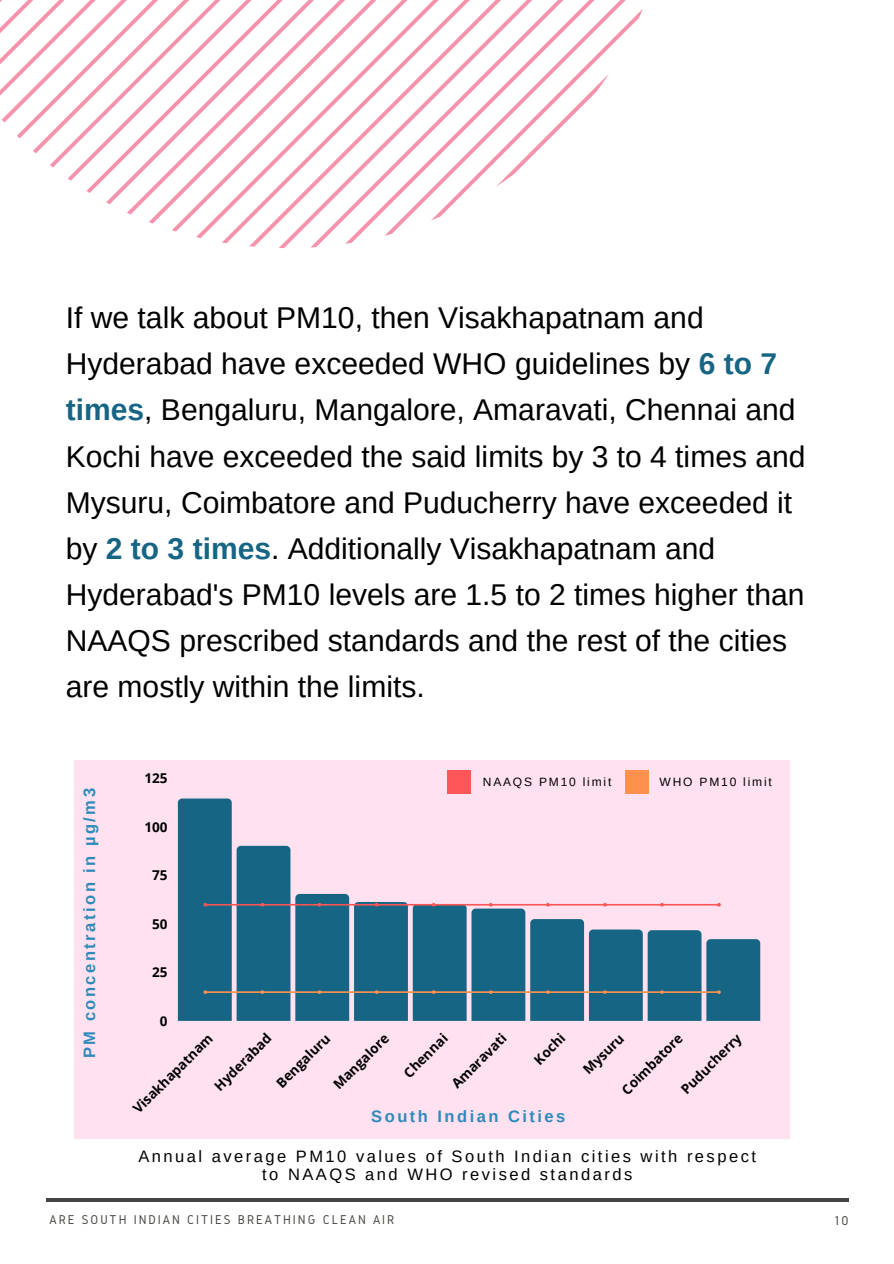
<style>
.page{position:relative;width:894px;height:1264px;background:#fff}
.page>*{position:absolute;margin:0;border:0;box-sizing:border-box;transform-origin:0 0}
.t1{font:30px/46.2px "Arimo";color:#000}
.t2{font:16.5px/18px "Arimo";letter-spacing:.15em;color:#000;text-align:center}
.t3{font:700 16.5px "Arimo";letter-spacing:.15em;color:#2d8bba}
.t4{font:700 13.5px "Open Sans";color:#000}
.t5{font:13.2px "Gidole";letter-spacing:.15em;color:#444440}
.t6{font:12px "Arimo";letter-spacing:.15em;color:#000}
.s1{font-weight:700;color:#176585}
</style>
<div class="page">
<hr style="left:46px;top:1198px;width:802px;height:3px;background:#444440">
<div style="left:74px;top:760px;width:715px;height:378px;background:#ffe1f0"></div>
<svg style="left:178px;top:798px;width:582px;height:222px"></svg>
<div style="left:624px;top:770px;width:24px;height:24px;background:#ff914d"></div>
<div style="left:447px;top:770px;width:23px;height:24px;background:#ff5757"></div>
<svg style="left:0;top:0;width:642px;height:220px"></svg>
<p class="t1" style="left:66px;top:294px;width:741px">If we talk about PM10, then Visakhapatnam and Hyderabad have exceeded WHO guidelines by <span class="s1">6 to 7 times</span>, Bengaluru, Mangalore, Amaravati, Chennai and Kochi have exceeded the said limits by 3 to 4 times and Mysuru, Coimbatore and Puducherry have exceeded it by <span class="s1">2 to 3 times</span>. Additionally Visakhapatnam and Hyderabad's PM10 levels are 1.5 to 2 times higher than NAAQS prescribed standards and the rest of the cities are mostly within the limits.</p>
<p class="t4" style="left:144px;top:768px;width:25px">125</p>
<p class="t4" style="left:144px;top:817px;width:25px">100</p>
<p class="t4" style="left:152px;top:865px;width:17px">75</p>
<p class="t4" style="left:152px;top:914px;width:17px">50</p>
<p class="t4" style="left:152px;top:962px;width:17px">25</p>
<p class="t4" style="left:160px;top:1011px;width:9px">0</p>
<p class="t6" style="left:482px;top:774px;width:130px">NAAQS PM10 limit</p>
<p class="t6" style="left:659px;top:774px;width:114px">WHO PM10 limit</p>
<p class="t3" style="left:80px;top:1058px;width:271px;rotate:-90deg">PM concentration in µg/m3</p>
<p class="t4" style="left:129px;top:1104px;width:108px;rotate:-45deg">Visakhapatnam</p>
<p class="t4" style="left:210px;top:1081px;width:76px;rotate:-45deg">Hyderabad</p>
<p class="t4" style="left:272px;top:1078px;width:71px;rotate:-45deg">Bengaluru</p>
<p class="t4" style="left:329px;top:1080px;width:74px;rotate:-45deg">Mangalore</p>
<p class="t4" style="left:399px;top:1068px;width:57px;rotate:-45deg">Chennai</p>
<p class="t4" style="left:447px;top:1079px;width:72px;rotate:-45deg">Amaravati</p>
<p class="t4" style="left:529px;top:1055px;width:39px;rotate:-45deg">Kochi</p>
<p class="t4" style="left:578px;top:1065px;width:53px;rotate:-45deg">Mysuru</p>
<p class="t4" style="left:676px;top:1084px;width:80px;rotate:-45deg">Puducher y</p>
<p class="t4" style="left:617px;top:1085px;width:81px;rotate:-45deg">Coimbatore</p>
<p class="t3" style="left:371px;top:1107px;width:196px">South Indian Cities</p>
<p class="t2" style="left:138px;top:1147px;width:619px">Annual average PM10 values of South Indian cities with respect to NAAQS and WHO revised standards</p>
<p class="t5" style="left:49px;top:1212px;width:346px">ARE SOUTH INDIAN CITIES BREATHING CLEAN AIR</p>
<p class="t5" style="left:834px;top:1213px;width:15px">10</p>
</div>
